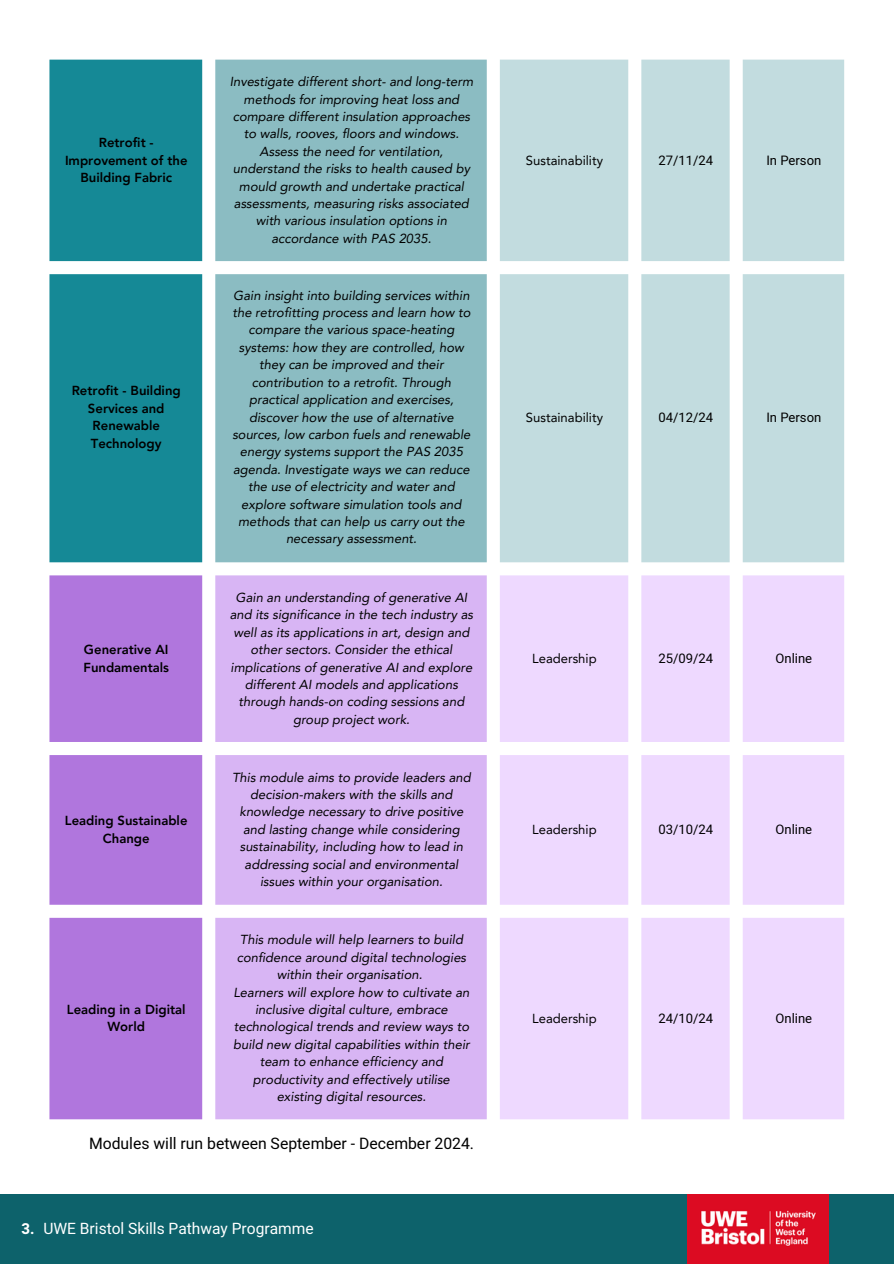
<style>
.page{position:relative;width:894px;height:1264px;background:#fff}
.page>*{position:absolute;margin:0;border:0;box-sizing:border-box;transform-origin:0 0}
.t1{font:15.75px "Heebo";color:#000}
.t2{font:15.6px "Heebo";color:#fff}
.t3{font:700 15px "Heebo";color:#fff}
.t4{font:italic 13.05px/17.4px "Avenir LT Pro";color:#000;text-align:center}
.t5{font:800 13.05px/17.4px "Avenir LT Pro";color:#000;text-align:center}
.t6{font:13.05px "Heebo";color:#000}
.t7{font:13.05px "Avenir LT Pro";color:#000}
</style>
<div class="page">
<div style="left:49px;top:60px;width:153px;height:502px;background:#158996"></div>
<div style="left:215px;top:60px;width:271px;height:502px;background:#8bbcc2"></div>
<svg style="left:500px;top:60px;width:343px;height:502px;background:#c8dfe2"></svg>
<div style="left:49px;top:575px;width:153px;height:544px;background:#b076dd"></div>
<div style="left:215px;top:575px;width:271px;height:544px;background:#d8b5f4"></div>
<svg style="left:500px;top:575px;width:343px;height:544px;background:#f0ddff"></svg>
<div style="left:0;top:1194px;width:893px;height:69px;background:#0d626b"></div>
<img style="left:687px;top:1194px;width:141px;height:69px">
<p class="t5" style="left:65px;top:135px;width:124px">Retrofit -<br>Improvement of the<br>Building Fabric</p>
<p class="t5" style="left:72px;top:383px;width:110px">Retrofit - Building<br>Services and<br>Renewable<br>Technology</p>
<p class="t5" style="left:83px;top:642px;width:87px;text-align:left">Generative AI<br>Fundamentals</p>
<p class="t5" style="left:65px;top:813px;width:124px">Leading Sustainable<br>Change</p>
<p class="t5" style="left:67px;top:1001px;width:120px">Leading in a Digital<br>World</p>
<p class="t4" style="left:230px;top:74px;width:245px">Investigate different short- and long-term methods for improving heat loss and compare different insulation approaches to walls, rooves, floors and windows.<br>Assess the need for ventilation, understand the risks to health caused by mould growth and undertake practical assessments, measuring risks associated with various insulation options in accordance with PAS 2035.</p>
<p class="t4" style="left:232px;top:287px;width:240px">Gain insight into building services within the retrofitting process and learn how to compare the various space-heating systems: how they are controlled, how they can be improved and their contribution to a retrofit. Through practical application and exercises, discover how the use of alternative sources, low carbon fuels and renewable energy systems support the PAS 2035 agenda. Investigate ways we can reduce the use of electricity and water and explore software simulation tools and methods that can help us carry out the necessary assessment.</p>
<p class="t4" style="left:230px;top:590px;width:245px">Gain an understanding of generative AI and its significance in the tech industry as well as its applications in art, design and other sectors. Consider the ethical implications of generative AI and explore different AI models and applications through hands-on coding sessions and group project work.</p>
<p class="t4" style="left:232px;top:769px;width:240px">This module aims to provide leaders and decision-makers with the skills and knowledge necessary to drive positive and lasting change while considering sustainability, including how to lead in addressing social and environmental issues within your organisation.</p>
<p class="t4" style="left:237px;top:932px;width:231px">This module will help learners to build confidence around digital technologies within their organisation.</p>
<p class="t4" style="left:233px;top:984px;width:238px">Learners will explore how to cultivate an inclusive digital culture, embrace technological trends and review ways to build new digital capabilities within their team to enhance efficiency and productivity and effectively utilise existing digital resources.</p>
<p class="t1" style="left:89px;top:1132px;width:386px">Modules will run between September - December 2024.</p>
<h1 class="t3" style="left:22px;top:1217px;width:15px">3.</h1>
<p class="t2" style="left:43px;top:1217px;width:272px">UWE Bristol Skills Pathway Programme</p>
<p class="t7" style="left:526px;top:155px;width:78px">Sustainability</p>
<p class="t6" style="left:658px;top:151px;width:56px">27/11/24</p>
<p class="t6" style="left:766px;top:151px;width:56px">In Person</p>
<p class="t7" style="left:526px;top:411px;width:78px">Sustainability</p>
<p class="t6" style="left:658px;top:408px;width:56px">04/12/24</p>
<p class="t6" style="left:766px;top:408px;width:56px">In Person</p>
<p class="t7" style="left:532px;top:653px;width:66px">Leadership</p>
<p class="t6" style="left:658px;top:649px;width:56px">25/09/24</p>
<p class="t6" style="left:775px;top:649px;width:38px">Online</p>
<p class="t7" style="left:532px;top:824px;width:66px">Leadership</p>
<p class="t6" style="left:658px;top:820px;width:56px">03/10/24</p>
<p class="t6" style="left:775px;top:820px;width:38px">Online</p>
<p class="t7" style="left:532px;top:1012px;width:66px">Leadership</p>
<p class="t6" style="left:658px;top:1009px;width:56px">24/10/24</p>
<p class="t6" style="left:775px;top:1009px;width:38px">Online</p>
</div>
